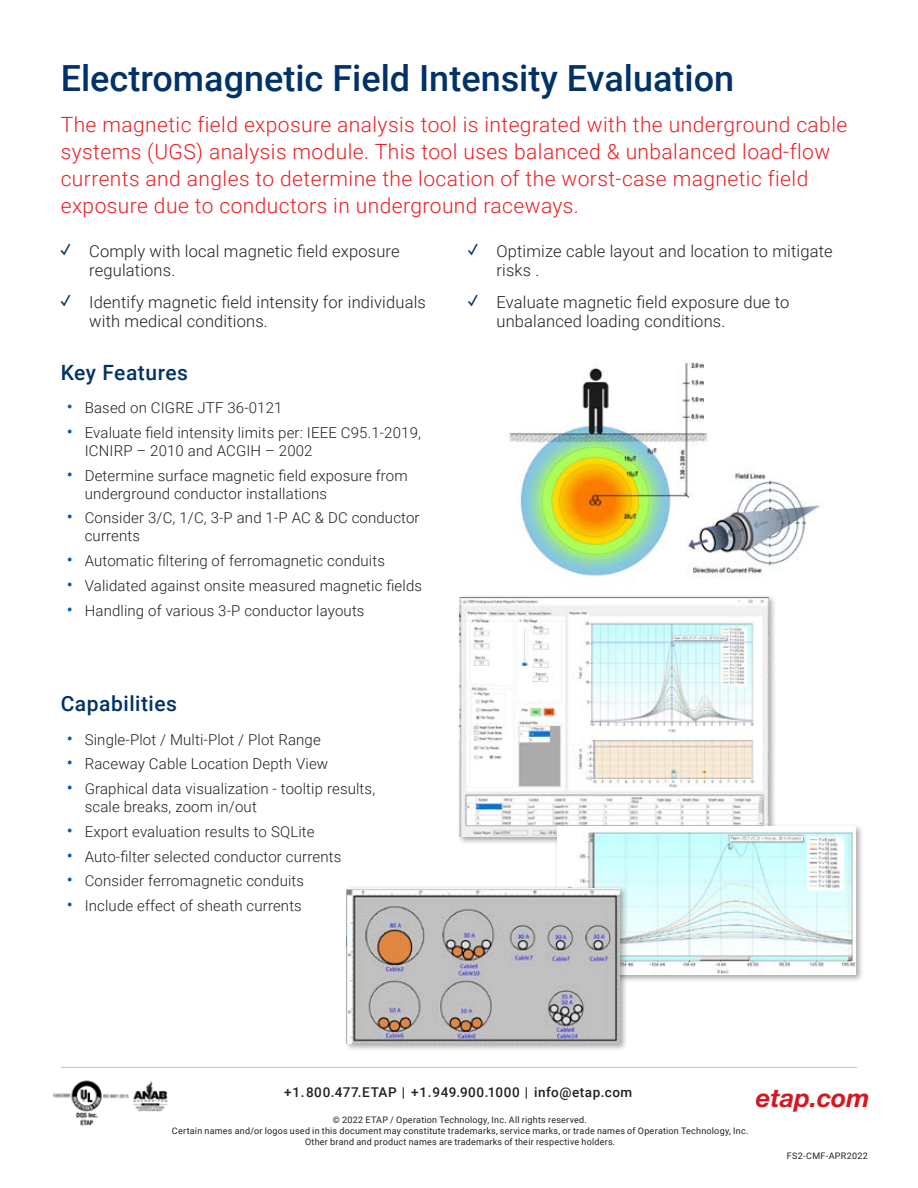
<style>
.page{position:relative;width:918px;height:1188px;background:#fff}
.page>*{position:absolute;margin:0;border:0;box-sizing:border-box;transform-origin:0 0}
.t1{font:500 36px "Roboto";color:#003268}
.t2{font:italic 700 25.5px "Helvetica Neue";color:#d7171f}
.H1_Text{font:300 21px/27px "Roboto";letter-spacing:.02em;color:#ee1d23}
.H3_Header_Blue_2{font:500 21px "Roboto";letter-spacing:.025em;color:#003268}
.t3{font:300 16.5px/19.5px "Roboto";letter-spacing:.01em;color:#231f20}
.t4{font:300 15px/18px "Roboto";letter-spacing:.01em;color:#231f20}
.t5{font:500 13.5px "Roboto";letter-spacing:.04em;color:#231f20}
.t6{font:9px "Roboto";letter-spacing:.025em;color:#231f20}
.s1{font-family:"Proxima Nova";font-weight:700;font-size:18px;color:#003268}
.s2{font-weight:400;font-size:18px;color:#005cb8}
</style>
<div class="page">
<img style="left:53px;top:1080px;width:115px;height:46px">
<hr style="left:61px;top:1067px;width:796px;height:1px;background:#bdc2cd">
<img style="left:509px;top:362px;width:311px;height:215px">
<div style="left:457px;top:594px;width:320px;height:252px;background:#231f20;opacity:.4"></div>
<img style="left:460px;top:597px;width:309px;height:240px">
<div style="left:555px;top:824px;width:309px;height:159px;background:#231f20;opacity:.4"></div>
<img style="left:557px;top:826px;width:298px;height:148px">
<div style="left:344px;top:886px;width:285px;height:166px;background:#231f20;opacity:.4"></div>
<img style="left:347px;top:888px;width:273px;height:156px">
<h1 class="t1" style="left:61px;top:53px;width:675px">Electromagnetic Field Intensity Evaluation</h1>
<p class="H1_Text" style="left:61px;top:110px;width:788px">The magnetic field exposure analysis tool is integrated with the underground cable systems (UGS) analysis module. This tool uses balanced &amp; unbalanced load-flow currents and angles to determine the location of the worst-case magnetic field exposure due to conductors in underground raceways.</p>
<p class="t3" style="left:89px;top:241px;width:312px;text-indent:-28px"><span class="s1">✓</span> Comply with local magnetic field exposure regulations.</p>
<p class="t3" style="left:89px;top:292px;width:338px;text-indent:-28px"><span class="s1">✓</span> Identify magnetic field intensity for individuals with medical conditions.</p>
<p class="t3" style="left:497px;top:241px;width:338px;text-indent:-28px"><span class="s1">✓</span> Optimize cable layout and location to mitigate risks .</p>
<p class="t3" style="left:497px;top:292px;width:294px;text-indent:-28px"><span class="s1">✓</span> Evaluate magnetic field exposure due to unbalanced loading conditions.</p>
<p class="H3_Header_Blue_2" style="left:61px;top:357px;width:129px">Key Features</p>
<p class="t4" style="left:67px;top:398px;width:217px"><span class="s2">•</span> Based on CIGRE JTF 36-0121</p>
<p class="t4" style="left:85px;top:423px;width:338px;text-indent:-18px"><span class="s2">•</span> Evaluate field intensity limits per: IEEE C95.1-2019,<br>ICNIRP – 2010 and ACGIH – 2002</p>
<p class="t4" style="left:85px;top:466px;width:324px;text-indent:-18px"><span class="s2">•</span> Determine surface magnetic field exposure from underground conductor installations</p>
<p class="t4" style="left:85px;top:508px;width:336px;text-indent:-18px"><span class="s2">•</span> Consider 3/C, 1/C, 3-P and 1-P AC &amp; DC conductor currents</p>
<p class="t4" style="left:67px;top:551px;width:320px"><span class="s2">•</span> Automatic filtering of ferromagnetic conduits</p>
<p class="t4" style="left:67px;top:576px;width:357px"><span class="s2">•</span> Validated against onsite measured magnetic fields</p>
<p class="t4" style="left:67px;top:601px;width:299px"><span class="s2">•</span> Handling of various 3-P conductor layouts</p>
<p class="H3_Header_Blue_2" style="left:61px;top:689px;width:118px">Capabilities</p>
<p class="t4" style="left:67px;top:730px;width:256px"><span class="s2">•</span> Single-Plot / Multi-Plot / Plot Range</p>
<p class="t4" style="left:67px;top:755px;width:263px"><span class="s2">•</span> Raceway Cable Location Depth View</p>
<p class="t4" style="left:85px;top:779px;width:292px;text-indent:-18px"><span class="s2">•</span> Graphical data visualization - tooltip results, scale breaks, zoom in/out</p>
<p class="t4" style="left:67px;top:822px;width:249px"><span class="s2">•</span> Export evaluation results to SQLite</p>
<p class="t4" style="left:67px;top:847px;width:276px"><span class="s2">•</span> Auto-filter selected conductor currents</p>
<p class="t4" style="left:67px;top:872px;width:239px"><span class="s2">•</span> Consider ferromagnetic conduits</p>
<p class="t4" style="left:67px;top:896px;width:237px"><span class="s2">•</span> Include effect of sheath currents</p>
<p class="t5" style="left:284px;top:1083px;width:350px">+1.800.477.ETAP | +1.949.900.1000 | info@etap.com</p>
<p class="t2" style="left:756px;top:1082px;width:115px">etap.com</p>
<p class="t6" style="left:333px;top:1114px;width:256px">© 2022 ETAP / Operation Technology, Inc. All rights reserved.</p>
<p class="t6" style="left:172px;top:1124px;width:578px">Certain names and/or logos used in this document may constitute trademarks, service marks, or trade names of Operation Technology, Inc.</p>
<p class="t6" style="left:305px;top:1135px;width:312px">Other brand and product names are trademarks of their respective holders.</p>
<p class="t6" style="left:787px;top:1149px;width:82px">FS2-CMF-APR2022</p>
</div>
